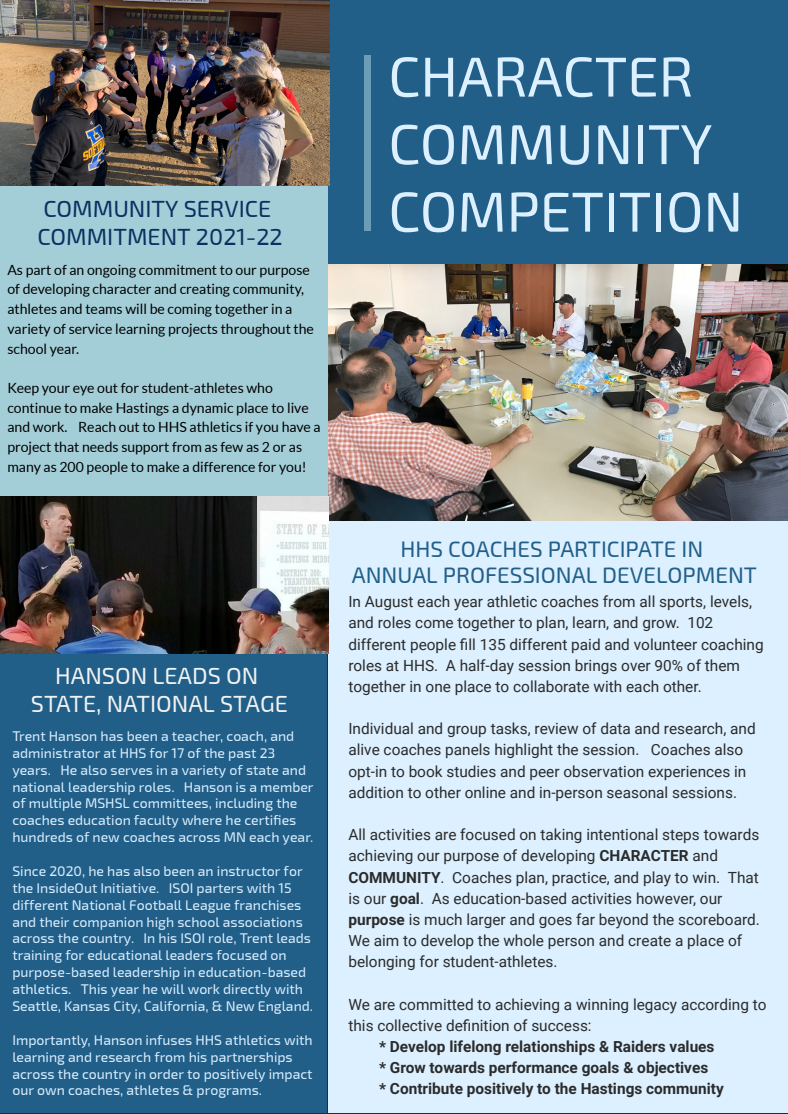
<style>
.page{position:relative;width:788px;height:1114px;background:#fff}
.page>*{position:absolute;margin:0;border:0;box-sizing:border-box;transform-origin:0 0}
.t1{font:56.25px/67.5px "Exo 2.0";color:#dcf0ff}
.t2{font:23.5px "Exo 2.0";color:#0a3160}
.t3{font:23.5px/28.1px "Exo 2.0";color:#f2f2f2;text-align:center}
.t4{font:22.5px/26.2px "Exo 2.0";color:#215f89;text-align:center}
.t5{font:15.38px/21.1px "Roboto";color:#2b2b2b}
.t6{font:700 15.38px/21.1px "Roboto";color:#2b2b2b}
.t7{font:14px/16.9px "Exo 2.0";color:#dcf0ff}
.t8{font:14px/19.8px "Lato";color:#000}
.s1{font-weight:700}
</style>
<div class="page">
<div style="left:1px;top:4px;width:328px;height:502px;background:#a3ced8"></div>
<div style="left:328px;top:0;width:459px;height:343px;background:#215f89"></div>
<img style="left:329px;top:264px;width:458px;height:256px">
<div style="left:328px;top:521px;width:460px;height:592px;background:#dcf0ff"></div>
<div style="left:0;top:648px;width:327px;height:464px;background:#215f89"></div>
<div style="left:364px;top:55px;width:7px;height:176px;background:#6b9db7"></div>
<img style="left:1px;top:496px;width:327px;height:157px">
<img style="left:1px;top:0;width:328px;height:186px">
<h1 class="t1" style="left:388px;top:45px;width:325px">CHARACTER<br>COMMUNITY</h1>
<h2 class="t2" style="left:44px;top:195px;width:229px">COMMUNITY SERVICE</h2>
<h1 class="t1" style="left:388px;top:180px;width:356px">COMPETITION</h1>
<p class="t8" style="left:7px;top:260px;width:308px">As part of an ongoing commitment to our purpose of developing character and creating community, athletes and teams will be coming together in a variety of service learning projects throughout the school year.</p>
<p class="t8" style="left:7px;top:378px;width:315px">Keep your eye out for student-athletes who continue to make Hastings a dynamic place to live and work. Reach out to HHS athletics if you have a project that needs support from as few as 2 or as many as 200 people to make a difference for you!</p>
<h2 class="t2" style="left:37px;top:223px;width:247px">COMMITMENT 2021-22</h2>
<h2 class="t3" style="left:31px;top:662px;width:258px">HANSON LEADS ON<br>STATE, NATIONAL STAGE</h2>
<p class="t7" style="left:12px;top:728px;width:302px">Trent Hanson has been a teacher, coach, and administrator at HHS for 17 of the past 23 years. He also serves in a variety of state and national leadership roles. Hanson is a member of multiple MSHSL committees, including the coaches education faculty where he certifies hundreds of new coaches across MN each year.</p>
<p class="t7" style="left:12px;top:863px;width:302px">Since 2020, he has also been an instructor for the InsideOut Initiative. ISOI parters with 15 different National Football League franchises and their companion high school associations across the country. In his ISOI role, Trent leads training for educational leaders focused on purpose-based leadership in education-based athletics. This year he will work directly with Seattle, Kansas City, California, &amp; New England.</p>
<p class="t7" style="left:12px;top:1031px;width:302px">Importantly, Hanson infuses HHS athletics with learning and research from his partnerships across the country in order to positively impact our own coaches, athletes &amp; programs.</p>
<h3 class="t4" style="left:352px;top:537px;width:407px">HHS COACHES PARTICIPATE IN<br>ANNUAL PROFESSIONAL DEVELOPMENT</h3>
<p class="t5" style="left:348px;top:591px;width:416px">In August each year athletic coaches from all sports, levels, and roles come together to plan, learn, and grow. 102 different people fi ll 135 different paid and volunteer coaching roles at HHS. A half-day session brings over 90% of them together in one place to collaborate with each other.</p>
<p class="t5" style="left:348px;top:718px;width:409px">Individual and group tasks, review of data and research, and alive coaches panels highlight the session. Coaches also opt-in to book studies and peer observation experiences in addition to other online and in-person seasonal sessions.</p>
<p class="t5" style="left:348px;top:824px;width:413px">All activities are focused on taking intentional steps towards achieving our purpose of developing <span class="s1">CHARACTER</span> and <span class="s1">COMMUNITY</span>. Coaches plan, practice, and play to win. That is our <span class="s1">goal</span>. As education-based activities however, our <span class="s1">purpose</span> is much larger and goes far beyond the scoreboard.<br>We aim to develop the whole person and create a place of belonging for student-athletes.</p>
<p class="t5" style="left:348px;top:993px;width:419px">We are committed to achieving a winning legacy according to this collective defi nition of success:</p>
<p class="t6" style="left:379px;top:1036px;width:346px">* Develop lifelong relationships &amp; Raiders values * Grow towards performance goals &amp; objectives<br>* Contribute positively to the Hastings community</p>
</div>
